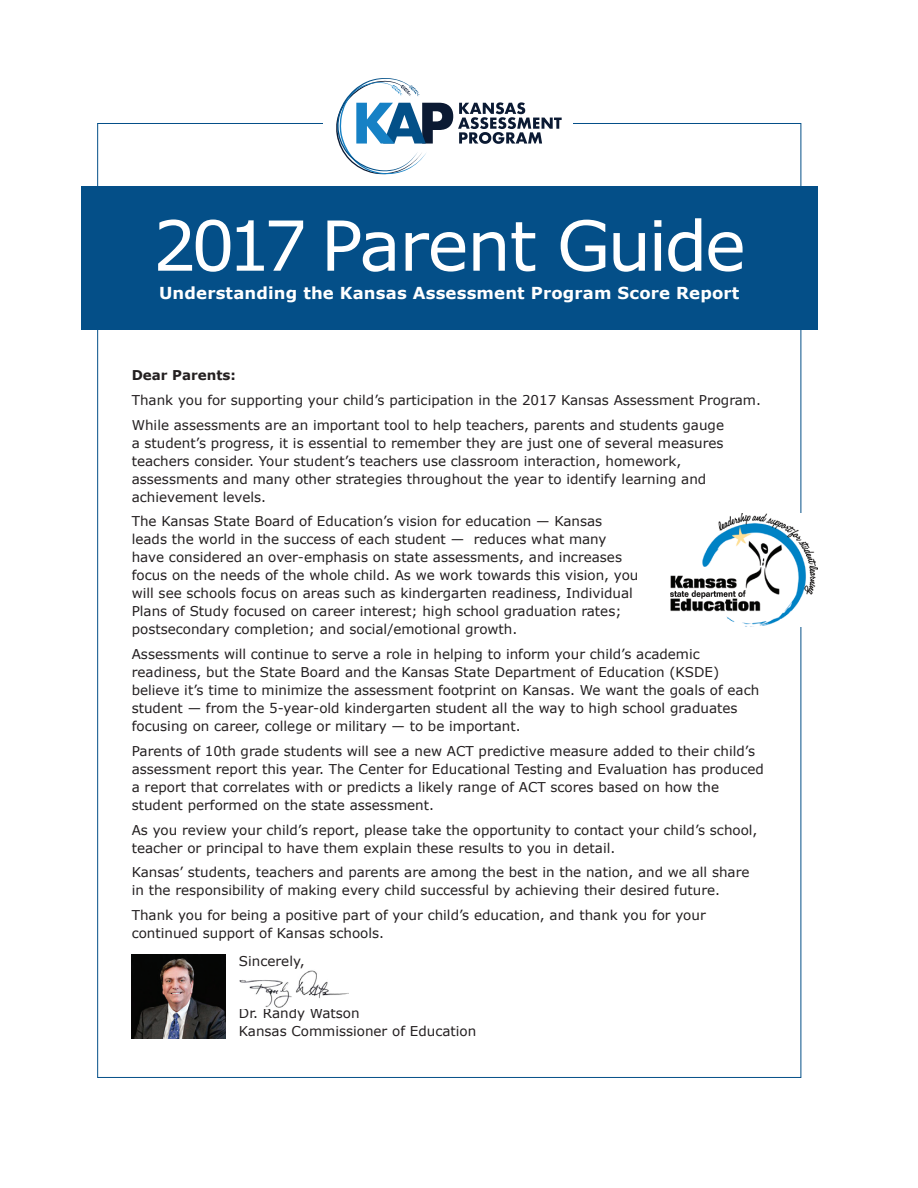
<style>
.page{position:relative;width:918px;height:1188px;background:#fff}
.page>*{position:absolute;margin:0;border:0;box-sizing:border-box;transform-origin:0 0}
.t1{font:69px "Verdana";letter-spacing:-.04em;color:#fff}
.t2{font:700 16.5px "Verdana";letter-spacing:.01em;color:#fff}
.t3{font:13.5px/18px "Verdana";color:#231f20}
.t4{font:700 13.5px "Verdana";color:#231f20}
</style>
<div class="page">
<div style="left:81px;top:186px;width:737px;height:143px;background:#044f88"></div>
<img style="left:240px;top:970px;width:108px;height:38px">
<img style="left:671px;top:514px;width:147px;height:112px">
<img style="left:132px;top:955px;width:93px;height:83px">
<svg style="left:336px;top:78px;width:226px;height:96px"></svg>
<h1 class="t1" style="left:153px;top:198px;width:595px">2 017 Parent Guide</h1>
<p class="t2" style="left:159px;top:281px;width:582px">Understanding the Kansas Assessment Program Score Report</p>
<p class="t4" style="left:132px;top:366px;width:106px">Dear Parents:</p>
<p class="t3" style="left:132px;top:388px;width:631px;line-height:24.8px">Thank you for supporting your child’s participation in the 2017 Kansas Assessment Program.<br>While assessments are an important tool to help teachers, parents and students gauge</p>
<p class="t3" style="left:132px;top:434px;width:593px">a student’s progress, it is essential to remember they are just one of several measures teachers consider. Your student’s teachers use classroom interaction, homework, assessments and many other strategies throughout the year to identify learning and achievement levels.</p>
<p class="t3" style="left:132px;top:512px;width:508px">The Kansas State Board of Education’s vision for education — Kansas leads the world in the success of each student — reduces what many have considered an over-emphasis on state assessments, and increases focus on the needs of the whole child. As we work towards this vision, you will see schools focus on areas such as kindergarten readiness, Individual Plans of Study focused on career interest; high school graduation rates; postsecondary completion; and social/emotional growth.</p>
<p class="t3" style="left:132px;top:645px;width:629px">Assessments will continue to serve a role in helping to inform your child’s academic readiness, but the State Board and the Kansas State Department of Education (KSDE) believe it’s time to minimize the assessment footprint on Kansas. We want the goals of each student — from the 5-year-old kindergarten student all the way to high school graduates focusing on career, college or military — to be important.</p>
<p class="t3" style="left:132px;top:742px;width:634px">Parents of 10th grade students will see a new ACT predictive measure added to their child’s assessment report this year. The Center for Educational Testing and Evaluation has produced a report that correlates with or predicts a likely range of ACT scores based on how the student performed on the state assessment.</p>
<p class="t3" style="left:132px;top:821px;width:627px">As you review your child’s report, please take the opportunity to contact your child’s school, teacher or principal to have them explain these results to you in detail.</p>
<p class="t3" style="left:132px;top:863px;width:619px">Kansas’ students, teachers and parents are among the best in the nation, and we all share in the responsibility of making every child successful by achieving their desired future.</p>
<p class="t3" style="left:132px;top:906px;width:576px">Thank you for being a positive part of your child’s education, and thank you for your continued support of Kansas schools.</p>
<p class="t3" style="left:239px;top:952px;width:67px">Sincerely,</p>
<p class="t3" style="left:239px;top:1004px;width:239px">Dr. Randy Watson<br>Kansas Commissioner of Education</p>
</div>
